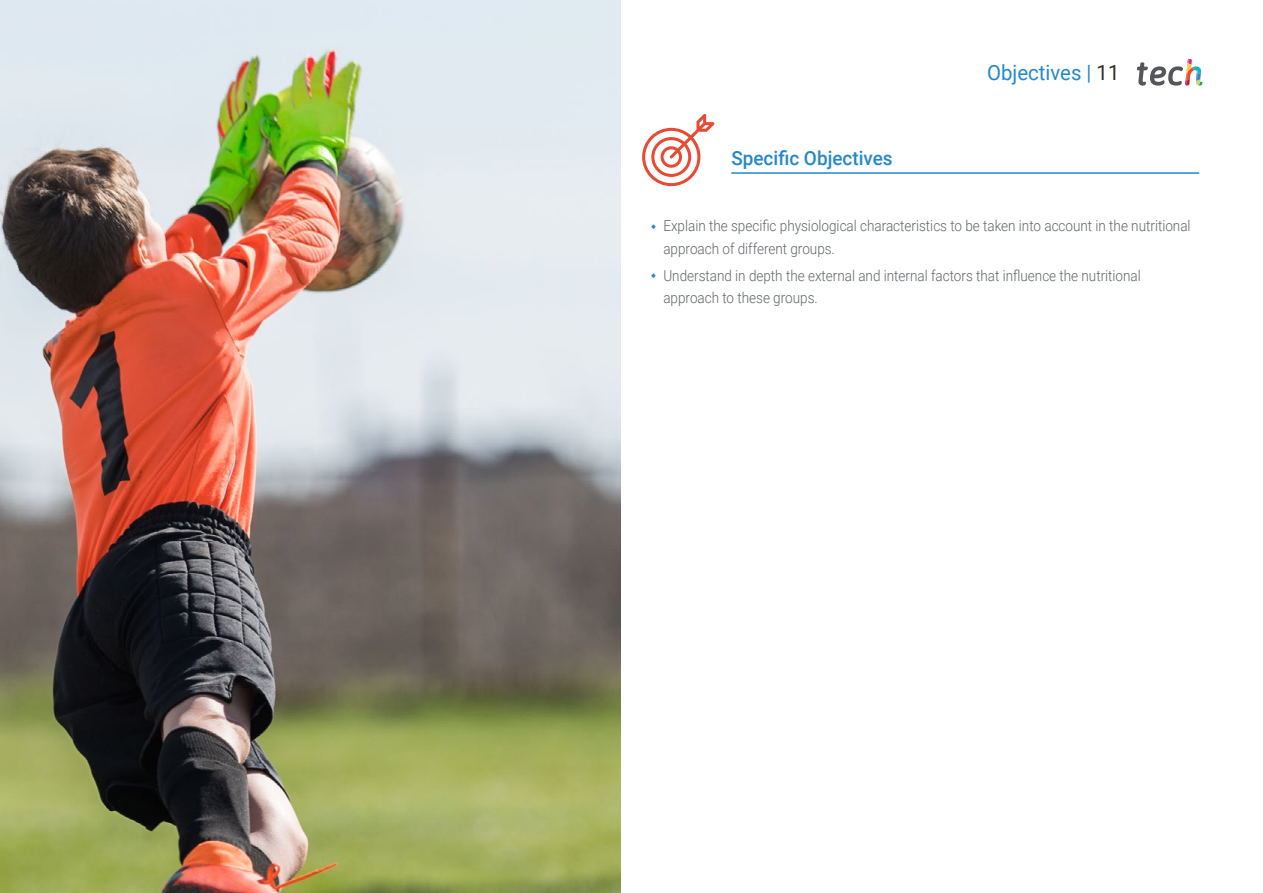
<style>
.page{position:relative;width:1263px;height:893px;background:#fff}
.page>*{position:absolute;margin:0;border:0;box-sizing:border-box;transform-origin:0 0}
.t1{font:21px "Roboto";color:#2488c9}
.t2{font:500 19.5px "Roboto";color:#2488c9}
.t3{font:300 15px/22.5px "Roboto";color:#61646a;scale:.9 1}
.s1{color:#312e20}
</style>
<div class="page">
<img style="left:0;top:0;width:621px;height:893px">
<svg style="left:1137px;top:59px;width:65px;height:27px"></svg>
<svg style="left:642px;top:114px;width:72px;height:72px"></svg>
<hr style="left:731px;top:173px;width:468px;height:1px;background:#2488c9">
<h2 class="t2" style="left:731px;top:144px;width:163px">Specific Objectives</h2>
<h1 class="t1" style="left:987px;top:57px;width:134px">Objectives | <span class="s1">11</span></h1>
<p class="t3" style="left:663px;top:214px;width:587px">Explain the specific physiological characteristics to be taken into account in the nutritional approach of different groups.</p>
<p class="t3" style="left:663px;top:263px;width:532px">Understand in depth the external and internal factors that influence the nutritional approach to these groups.</p>
</div>
